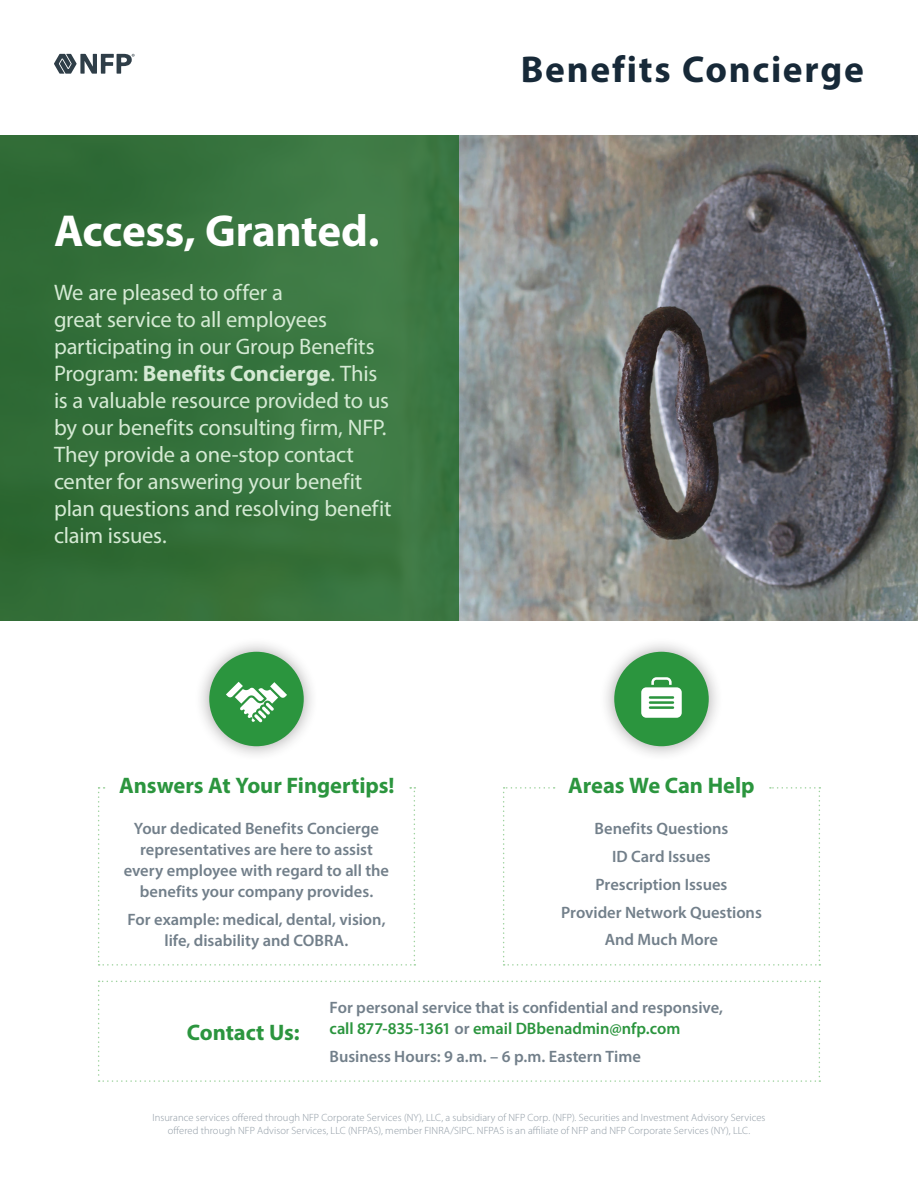
<style>
.page{position:relative;width:918px;height:1188px;background:#fff}
.page>*{position:absolute;margin:0;border:0;box-sizing:border-box;transform-origin:0 0}
.t1{font:700 45px "Myriad Pro";letter-spacing:-.01em;color:#fff}
.t2{font:700 37.5px "Myriad Pro";letter-spacing:.045em;color:#172938}
.t3{font:22.5px/27px "Myriad Pro";letter-spacing:-.01em;color:#d5ead4}
.t4{font:700 22.5px "Myriad Pro";letter-spacing:-.005em;color:#2b953e}
.t5{font:600 16.5px/21px "Myriad Pro";color:#727f8a;text-align:center}
.t6{font:300 10.5px/13.5px "Myriad Pro";letter-spacing:.01em;color:#8e99a3;text-align:center}
.s1{font-weight:700}
.s2{color:#2b953e}
</style>
<div class="page">
<img style="left:459px;top:135px;width:459px;height:486px">
<div style="left:195px;top:637px;width:124px;height:124px;background:#231f20;opacity:.4"></div>
<div style="left:209px;top:652px;width:95px;height:94px;background:#2b953e;border-radius:50%"></div>
<div style="left:600px;top:637px;width:124px;height:124px;background:#231f20;opacity:.4"></div>
<div style="left:614px;top:652px;width:95px;height:94px;background:#2b953e;border-radius:50%"></div>
<svg style="left:98px;top:787px;width:317px;height:179px"></svg>
<svg style="left:503px;top:787px;width:317px;height:179px"></svg>
<svg style="left:641px;top:677px;width:41px;height:41px"></svg>
<svg style="left:226px;top:682px;width:61px;height:40px"></svg>
<div style="left:0;top:135px;width:459px;height:486px;background:#37733d"></div>
<svg style="left:98px;top:981px;width:722px;height:101px"></svg>
<svg style="left:54px;top:54px;width:81px;height:20px"></svg>
<h1 class="t1" style="left:54px;top:202px;width:327px">Access, Granted.</h1>
<p class="t3" style="left:54px;top:279px;width:339px">We are pleased to offer a<br>great service to all employees participating in our Group Benefits<br>Program: <span class="s1">Benefits Concierge</span>. This is a valuable resource provided to us by our benefits consulting firm, NFP.<br>They provide a one-stop contact center for answering your benefit plan questions and resolving benefit claim issues.</p>
<h2 class="t2" style="left:521px;top:45px;width:345px">Benefits Concierge</h2>
<h3 class="t4" style="left:119px;top:771px;width:277px">Answers At Your Fingertips!</h3>
<h3 class="t4" style="left:568px;top:771px;width:188px">Areas We Can Help</h3>
<p class="t5" style="left:561px;top:815px;width:202px;line-height:27.8px">Benefits Questions<br>ID Card Issues<br>Prescription Issues<br>Provider Network Questions<br>And Much More</p>
<p class="t5" style="left:124px;top:818px;width:267px">Your dedicated Benefits Concierge representatives are here to assist every employee with regard to all the benefits your company provides.</p>
<p class="t5" style="left:127px;top:909px;width:260px">For example: medical, dental, vision, life, disability and COBRA.</p>
<h3 class="t4" style="left:187px;top:1017px;width:114px">Contact Us:</h3>
<p class="t5" style="left:330px;top:997px;width:395px;text-align:left">For personal service that is confidential and responsive, <span class="s2">call 877-835-1361</span> or <span class="s2">email DBbenadmin@nfp.com</span></p>
<p class="t5" style="left:330px;top:1045px;width:313px">Business Hours: 9 a.m. – 6 p.m. Eastern Time</p>
<p class="t6" style="left:152px;top:1110px;width:615px">Insurance services offered through NFP Corporate Services (NY), LLC, a subsidiary of NFP Corp. (NFP). Securities and Investment Advisory Services offered through NFP Advisor Services, LLC (NFPAS), member FINRA/SIPC. NFPAS is an affiliate of NFP and NFP Corporate Services (NY), LLC.</p>
</div>
